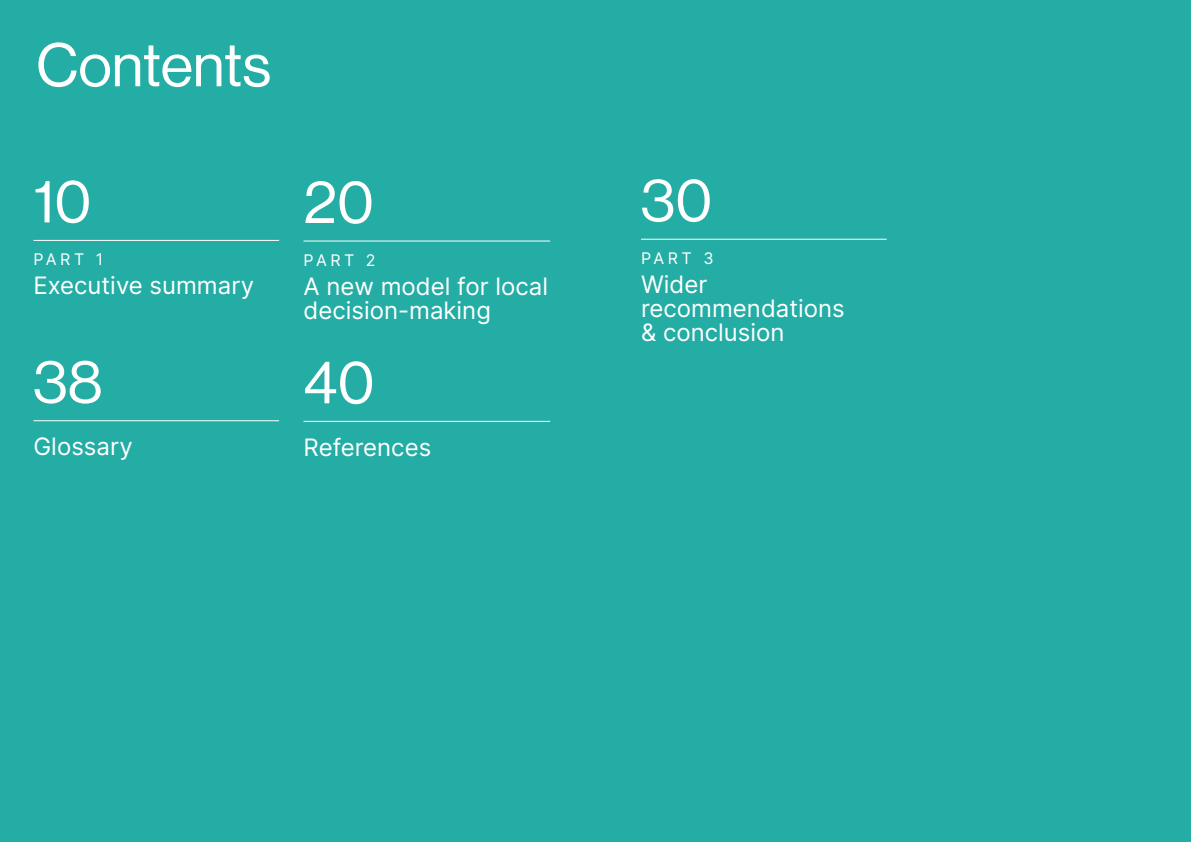
<style>
.page{position:relative;width:1191px;height:842px;background:#24ada4}
.page>*{position:absolute;margin:0;border:0;box-sizing:border-box;transform-origin:0 0}
.t1{font:60px "N Haas Grotesk DS Pro 55 Rg";color:#fff}
.t2{font:24px/24px "Inter";color:#fff}
.t3{font:16px "Inter";letter-spacing:.22em;color:#fff}
</style>
<div class="page">
<hr style="left:33px;top:240px;width:246px;height:1px;background:#fff">
<hr style="left:33px;top:420px;width:246px;height:1px;background:#fff">
<hr style="left:641px;top:239px;width:245px;height:1px;background:#fff">
<hr style="left:303px;top:241px;width:247px;height:1px;background:#fff">
<hr style="left:303px;top:421px;width:247px;height:1px;background:#fff">
<h1 class="t1" style="left:36px;top:31px;width:236px">Contents</h1>
<h1 class="t1" style="left:33px;top:167px;width:59px">10</h1>
<h1 class="t1" style="left:303px;top:168px;width:72px">20</h1>
<h1 class="t1" style="left:641px;top:166px;width:73px">30</h1>
<p class="t3" style="left:33px;top:248px;width:71px">PART 1</p>
<p class="t3" style="left:303px;top:248px;width:74px">PART 2</p>
<p class="t3" style="left:641px;top:246px;width:74px">PART 3</p>
<p class="t2" style="left:33px;top:273px;width:222px">Executive summary</p>
<p class="t2" style="left:303px;top:274px;width:246px">A new model for local decision-making</p>
<p class="t2" style="left:641px;top:272px;width:205px">Wider recommendations &amp; conclusion</p>
<h1 class="t1" style="left:33px;top:348px;width:71px">38</h1>
<h1 class="t1" style="left:303px;top:348px;width:73px">40</h1>
<p class="t2" style="left:33px;top:434px;width:101px">Glossary</p>
<p class="t2" style="left:303px;top:435px;width:129px">References</p>
</div>
